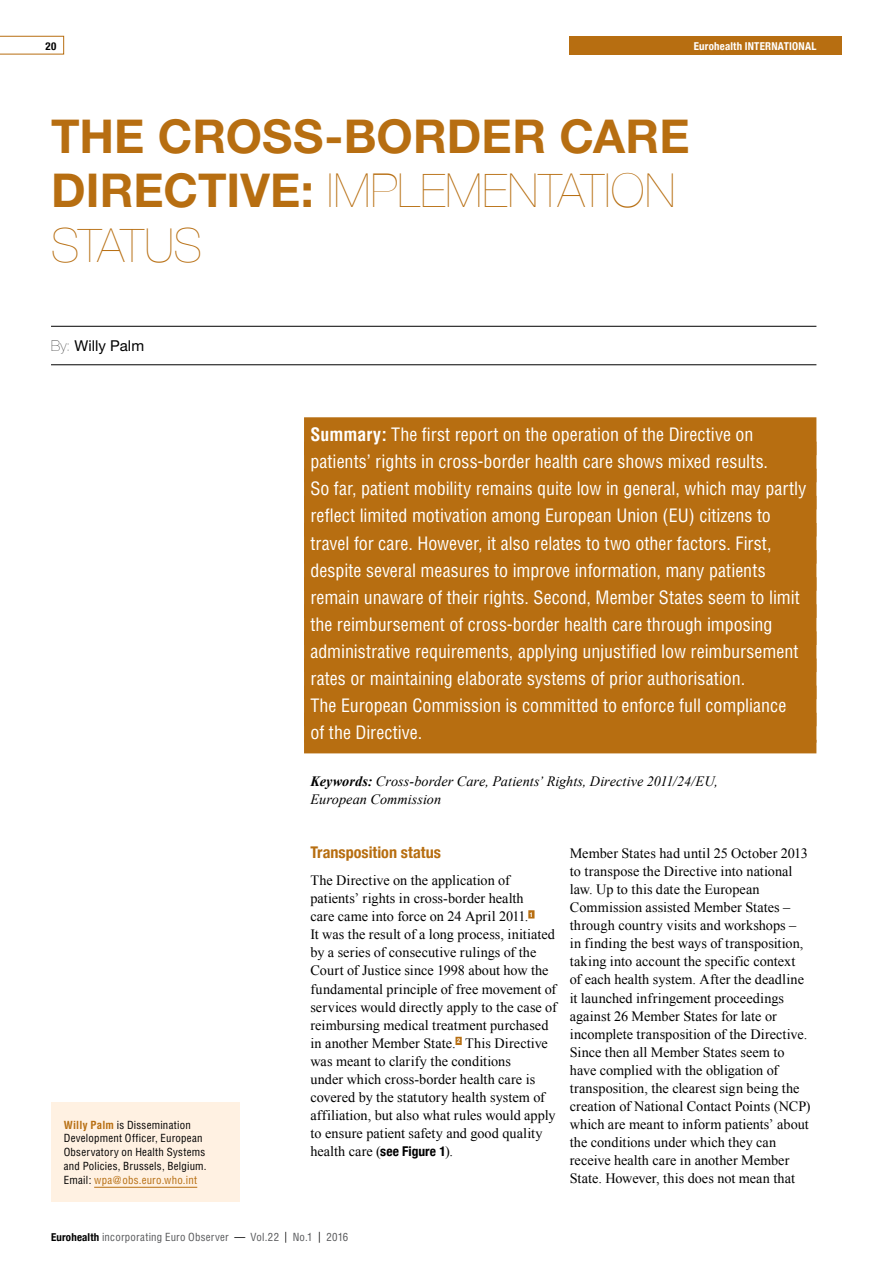
<style>
.page{position:relative;width:893px;height:1263px;background:#fff}
.page>*{position:absolute;margin:0;border:0;box-sizing:border-box;transform-origin:0 0}
._01_Title{font:700 46.65px/54.2px "Helvetica Neue LT Pro";color:#b76e11}
._04_SummeryBox{font:condensed 18px "Helvetica";color:#fff}
._06_H1{font:700 condensed 16.2px "Helvetica Neue";color:#b76e11}
._02_Authors{font:15px "Helvetica Neue";color:#000}
._00_Global_font{font:14.25px/18px "Times New Roman";letter-spacing:.005em;color:#000}
._04_Keywords{font:italic 14.25px/18px "Times New Roman";color:#000}
._03_Authors_details{font:condensed 10.8px/13.8px "Helvetica";letter-spacing:.02em;color:#000}
.t1{font:condensed 10.8px "Helvetica";letter-spacing:.02em;color:#58595b}
.t2{font:700 condensed 10.8px "Helvetica Neue";letter-spacing:.02em;color:#fff}
.t3{font:700 condensed 10.8px "Helvetica Neue";color:#000}
.s1{font-family:"Helvetica Neue";font-weight:200}
.s2{font-weight:200}
.s3{font-weight:700;color:#b76e11}
.s4{color:#b76e11}
.s5{font-weight:700}
.s6{font-family:"Helvetica Neue";font-weight:700;font-stretch:condensed;font-size:13.5px}
.s7{font-family:"Helvetica Neue";font-weight:700;color:#000}
.s8{color:#000}
</style>
<div class="page">
<div style="left:570px;top:36px;width:272px;height:18px;background:#b76e11"></div>
<svg style="left:0;top:36px;width:64px;height:18px"></svg>
<hr style="left:51px;top:326px;width:765px;height:1px;background:#000">
<hr style="left:51px;top:364px;width:765px;height:1px;background:#000">
<div style="left:304px;top:417px;width:512px;height:27px;background:#b76e11"></div>
<div style="left:304px;top:444px;width:512px;height:27px;background:#b76e11"></div>
<div style="left:304px;top:471px;width:512px;height:28px;background:#b76e11"></div>
<div style="left:304px;top:499px;width:512px;height:27px;background:#b76e11"></div>
<div style="left:304px;top:526px;width:512px;height:27px;background:#b76e11"></div>
<div style="left:304px;top:553px;width:512px;height:27px;background:#b76e11"></div>
<div style="left:304px;top:580px;width:512px;height:27px;background:#b76e11"></div>
<div style="left:304px;top:607px;width:512px;height:27px;background:#b76e11"></div>
<div style="left:304px;top:634px;width:512px;height:27px;background:#b76e11"></div>
<div style="left:304px;top:661px;width:512px;height:27px;background:#b76e11"></div>
<div style="left:304px;top:688px;width:512px;height:27px;background:#b76e11"></div>
<div style="left:304px;top:715px;width:512px;height:28px;background:#b76e11"></div>
<div style="left:304px;top:740px;width:512px;height:13px;background:#b76e11"></div>
<div style="left:51px;top:1102px;width:188px;height:99px;background:#fff1e2"></div>
<hr style="left:94px;top:1187px;width:103px;height:1px;background:#b76e11">
<div style="left:528px;top:910px;width:6px;height:8px;background:#b76e11"></div>
<div style="left:455px;top:1037px;width:7px;height:8px;background:#b76e11"></div>
<p class="t3" style="left:46px;top:40px;width:12px">20</p>
<p class="t2" style="left:694px;top:40px;width:124px">Eurohealth INTERNATIONAL</p>
<p class="_01_Title" style="left:51px;top:108px;width:640px">THE CROSS-BORDER CARE<br>DIRECTIVE: <span class="s1">IMPLEMENTATION<br>STATUS</span></p>
<p class="_02_Authors" style="left:51px;top:337px;width:95px"><span class="s2">By:</span> Willy Palm</p>
<p class="_03_Authors_details" style="left:64px;top:1118px;width:144px"><span class="s3">Willy Palm</span> is Dissemination<br>Development Officer, European<br>Observatory on Health Systems and Policies, Brussels, Belgium.<br>Email: <span class="s4">wpa@obs.euro.who.int</span></p>
<p class="_04_SummeryBox" style="left:310px;top:423px;width:445px"><span class="s5">Summary:</span> The first report on the operation of the Directive on</p>
<p class="_04_SummeryBox" style="left:310px;top:450px;width:459px">patients’ rights in cross-border health care shows mixed results.</p>
<p class="_04_SummeryBox" style="left:310px;top:478px;width:497px">So far, patient mobility remains quite low in general, which may partly</p>
<p class="_04_SummeryBox" style="left:310px;top:505px;width:462px">reflect limited motivation among European Union (EU) citizens to</p>
<p class="_04_SummeryBox" style="left:310px;top:532px;width:463px">travel for care. However, it also relates to two other factors. First,</p>
<p class="_04_SummeryBox" style="left:310px;top:559px;width:457px">despite several measures to improve information, many patients</p>
<p class="_04_SummeryBox" style="left:310px;top:586px;width:491px">remain unaware of their rights. Second, Member States seem to limit</p>
<p class="_04_SummeryBox" style="left:310px;top:613px;width:464px">the reimbursement of cross-border health care through imposing</p>
<p class="_04_SummeryBox" style="left:310px;top:640px;width:490px">administrative requirements, applying unjustified low reimbursement</p>
<p class="_04_SummeryBox" style="left:310px;top:667px;width:436px">rates or maintaining elaborate systems of prior authorisation.</p>
<p class="_04_SummeryBox" style="left:310px;top:694px;width:477px">The European Commission is committed to enforce full compliance</p>
<p class="_04_SummeryBox" style="left:310px;top:721px;width:113px">of the Directive.</p>
<p class="_04_Keywords" style="left:310px;top:771px;width:409px"><span class="s5">Keywords:</span> Cross-border Care, Patients’ Rights, Directive 2011/24/EU,<br>European Commission</p>
<p class="_06_H1" style="left:310px;top:842px;width:132px">Transposition status</p>
<p class="_00_Global_font" style="left:310px;top:871px;width:248px">The Directive on the application of patients’ rights in cross-border health<br>care came into force on 24 April 2011. <sup>1<br></sup>It was the result of a long process, initiated by a series of consecutive rulings of the Court of Justice since 1998 about how the fundamental principle of free movement of services would directly apply to the case of reimbursing medical treatment purchased in another Member State. <sup>2</sup> This Directive was meant to clarify the conditions<br>under which cross-border health care is covered by the statutory health system of affiliation, but also what rules would apply to ensure patient safety and good quality health care (<span class="s6">see Figure 1</span>).</p>
<p class="_00_Global_font" style="left:570px;top:844px;width:242px">Member States had until 25 October 2013 to transpose the Directive into national law. Up to this date the European Commission assisted Member States – through country visits and workshops – in finding the best ways of transposition, taking into account the specific context<br>of each health system. After the deadline it launched infringement proceedings against 26 Member States for late or incomplete transposition of the Directive.<br>Since then all Member States seem to have complied with the obligation of transposition, the clearest sign being the creation of National Contact Points (NCP) which are meant to inform patients’ about the conditions under which they can receive health care in another Member State. However, this does not mean that</p>
<p class="t1" style="left:51px;top:1230px;width:299px"><span class="s7">Eurohealth</span> incorporating Euro Observer <span class="s8">—</span> Vol.22 <span class="s8">|</span> No.1 <span class="s8">|</span> 2016</p>
</div>
